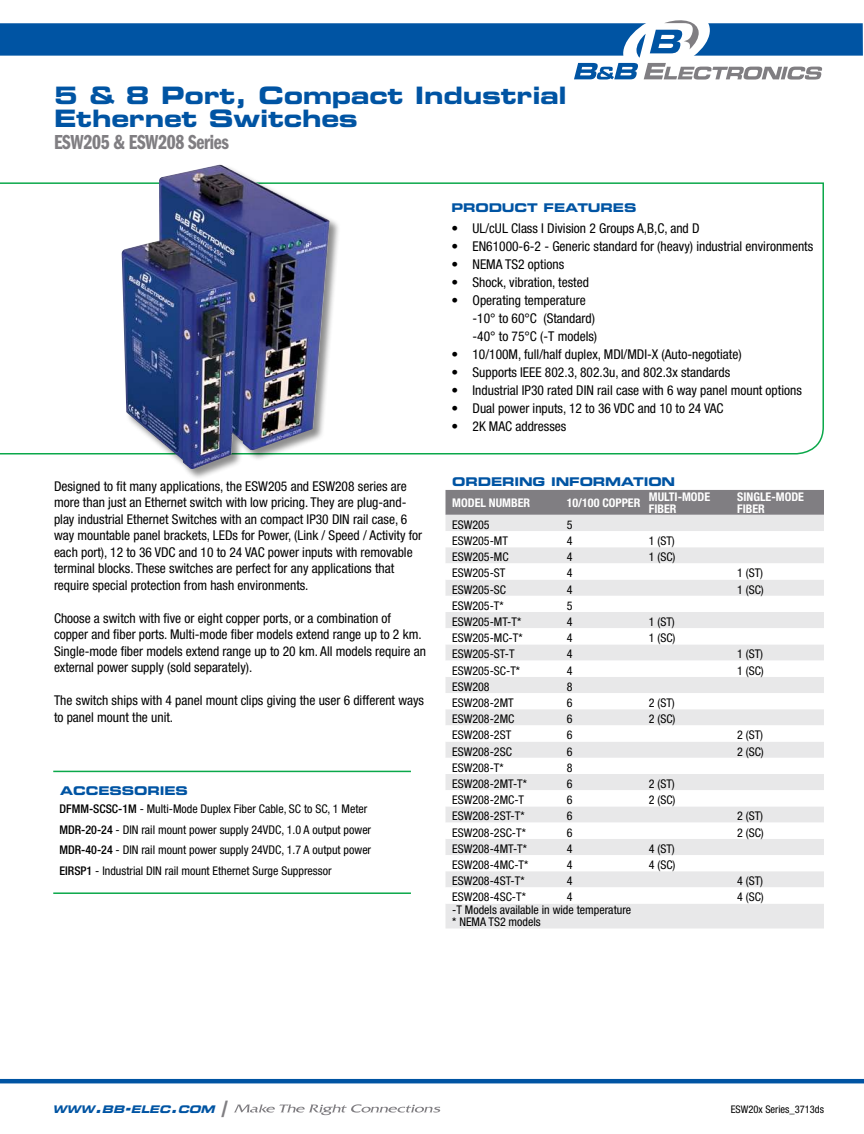
<style>
.page{position:relative;width:864px;height:1134px;background:#fff}
.page>*{position:absolute;margin:0;border:0;box-sizing:border-box;transform-origin:0 0}
.t1{font:24px/22.5px "Eurostile LT Std Bold Ex 2";letter-spacing:-.01em;color:#0054a3}
.t2{font:21px "ITC Franklin Gothic Std Dm Cp";letter-spacing:-.015em;color:#807e82}
.t3{font:condensed 13.5px/16.5px "Helvetica Neue LT Std";color:#000}
.t4{font:condensed 12px/20.5px "Helvetica Neue LT Std";color:#000}
.t5{font:700 condensed 12px/12px "Helvetica Neue LT Std";color:#fff}
.t6{font:12px "Eurostile LT Std Bold Ex 2";letter-spacing:-.01em;color:#0054a3}
.t7{font:condensed 10.5px "Helvetica Neue LT Std";color:#000}
.t8{font:italic 10.5px "Eurostile LT Std Bold Ex 2";color:#0054a3}
.s1{font-weight:500}
.s2{font-size:15px}
.s3{font-size:16.5px;color:#807e82}
</style>
<div class="page">
<svg style="left:234px;top:1104px;width:206px;height:11px"></svg>
<svg style="left:0;top:20px;width:863px;height:60px"></svg>
<hr style="left:0;top:1079px;width:864px;height:4px;background:#0054a3">
<svg style="left:0;top:182px;width:824px;height:273px"></svg>
<hr style="left:53px;top:771px;width:358px;height:1px;background:#0ba84a">
<hr style="left:53px;top:892px;width:358px;height:2px;background:#0ba84a">
<div style="left:446px;top:490px;width:378px;height:25px;background:#807e82"></div>
<div style="left:446px;top:515px;width:378px;height:414px;background:#e8e8e9"></div>
<svg style="left:446px;top:531px;width:378px;height:373px"></svg>
<div style="left:121px;top:164px;width:220px;height:316px;background:#000;opacity:.45"></div>
<img style="left:122px;top:165px;width:208px;height:304px">
<h1 class="t1" style="left:54px;top:87px;width:514px">5 &amp; 8 Port, Compact Industrial<br>Ethernet Switches</h1>
<h2 class="t2" style="left:54px;top:130px;width:176px">ESW205 &amp; ESW208 Series</h2>
<p class="t6" style="left:452px;top:203px;width:186px">PRODUCT FEATURES</p>
<p class="t3" style="left:54px;top:479px;width:370px">Designed to fit many applications, the ESW205 and ESW208 series are more than just an Ethernet switch with low pricing. They are plug-and&shy;play industrial Ethernet Switches with an compact IP30 DIN rail case, 6 way mountable panel brackets, LEDs for Power, (Link / Speed / Activity for each port), 12 to 36 VDC and 10 to 24 VAC power inputs with removable terminal blocks. These switches are perfect for any applications that require special protection from hash environments.</p>
<p class="t3" style="left:54px;top:611px;width:373px">Choose a switch with five or eight copper ports, or a combination of copper and fiber ports. Multi-mode fiber models extend range up to 2 km.<br>Single-mode fiber models extend range up to 20 km. All models require an external power supply (sold separately).</p>
<p class="t3" style="left:54px;top:693px;width:372px">The switch ships with 4 panel mount clips giving the user 6 different ways to panel mount the unit.</p>
<p class="t6" style="left:60px;top:786px;width:129px">ACCESSORIES</p>
<p class="t4" style="left:60px;top:800px;width:313px"><span class="s1">DFMM-SCSC-1M</span> - Multi-Mode Duplex Fiber Cable, SC to SC, 1 Meter <span class="s1">MDR-20-24</span> - DIN rail mount power supply 24VDC, 1.0 A output power <span class="s1">MDR-40-24</span> - DIN rail mount power supply 24VDC, 1.7 A output power <span class="s1">EIRSP1</span> - Industrial DIN rail mount Ethernet Surge Suppressor</p>
<p class="t3" style="left:451px;top:220px;width:250px">• UL/cUL Class I Division 2 Groups A,B,C, and D</p>
<p class="t3" style="left:451px;top:238px;width:363px">• EN61000-6-2 - Generic standard for (heavy) industrial environments</p>
<p class="t3" style="left:451px;top:256px;width:114px">• NEMA TS2 options</p>
<p class="t3" style="left:451px;top:274px;width:139px">• Shock, vibration, tested</p>
<p class="t3" style="left:473px;top:291px;width:126px;line-height:18px;text-indent:-21px">• Operating temperature -10° to 60°C (Standard) -40° to 75°C (-T models)</p>
<p class="t3" style="left:452px;top:346px;width:292px">• 10/100M, full/half duplex, MDI/MDI-X (Auto-negotiate)</p>
<p class="t3" style="left:452px;top:364px;width:280px">• Supports IEEE 802.3, 802.3u, and 802.3x standards</p>
<p class="t3" style="left:452px;top:382px;width:352px">• Industrial IP30 rated DIN rail case with 6 way panel mount options</p>
<p class="t3" style="left:452px;top:400px;width:274px">• Dual power inputs, 12 to 36 VDC and 10 to 24 VAC</p>
<p class="t3" style="left:452px;top:418px;width:116px">• 2K MAC addresses</p>
<p class="t6" style="left:452px;top:478px;width:225px">ORDERING INFORMATION</p>
<p class="t5" style="left:452px;top:497px;width:79px">MODEL NUMBER</p>
<p class="t5" style="left:567px;top:497px;width:75px">10/100 COPPER</p>
<p class="t5" style="left:649px;top:491px;width:63px">MULTI-MODE<br>FIBER</p>
<p class="t5" style="left:737px;top:491px;width:68px">SINGLE-MODE<br>FIBER</p>
<p class="t4" style="left:452px;top:515px;width:39px">ESW205</p>
<p class="t4" style="left:567px;top:515px;width:7px">5</p>
<p class="t4" style="left:452px;top:532px;width:57px">ESW205-MT</p>
<p class="t4" style="left:567px;top:532px;width:7px">4</p>
<p class="t4" style="left:649px;top:532px;width:27px">1 (ST)</p>
<p class="t4" style="left:452px;top:548px;width:58px">ESW205-MC</p>
<p class="t4" style="left:567px;top:548px;width:7px">4</p>
<p class="t4" style="left:649px;top:548px;width:28px">1 (SC)</p>
<p class="t4" style="left:452px;top:564px;width:55px">ESW205-ST</p>
<p class="t4" style="left:567px;top:564px;width:7px">4</p>
<p class="t4" style="left:737px;top:564px;width:27px">1 (ST)</p>
<p class="t4" style="left:452px;top:580px;width:55px">ESW205-SC</p>
<p class="t4" style="left:567px;top:580px;width:7px">4</p>
<p class="t4" style="left:737px;top:580px;width:28px">1 (SC)</p>
<p class="t4" style="left:452px;top:596px;width:53px">ESW205-T*</p>
<p class="t4" style="left:567px;top:596px;width:7px">5</p>
<p class="t4" style="left:452px;top:613px;width:71px">ESW205-MT-T*</p>
<p class="t4" style="left:567px;top:613px;width:7px">4</p>
<p class="t4" style="left:649px;top:613px;width:27px">1 (ST)</p>
<p class="t4" style="left:452px;top:629px;width:72px">ESW205-MC-T*</p>
<p class="t4" style="left:567px;top:629px;width:7px">4</p>
<p class="t4" style="left:649px;top:629px;width:28px">1 (SC)</p>
<p class="t4" style="left:452px;top:645px;width:64px">ESW205-ST-T</p>
<p class="t4" style="left:567px;top:645px;width:7px">4</p>
<p class="t4" style="left:737px;top:645px;width:27px">1 (ST)</p>
<p class="t4" style="left:452px;top:661px;width:69px">ESW205-SC-T*</p>
<p class="t4" style="left:567px;top:661px;width:7px">4</p>
<p class="t4" style="left:737px;top:661px;width:28px">1 (SC)</p>
<p class="t4" style="left:452px;top:677px;width:39px">ESW208</p>
<p class="t4" style="left:567px;top:677px;width:7px">8</p>
<p class="t4" style="left:452px;top:694px;width:63px">ESW208-2MT</p>
<p class="t4" style="left:567px;top:694px;width:7px">6</p>
<p class="t4" style="left:649px;top:694px;width:27px">2 (ST)</p>
<p class="t4" style="left:452px;top:710px;width:64px">ESW208-2MC</p>
<p class="t4" style="left:567px;top:710px;width:7px">6</p>
<p class="t4" style="left:649px;top:710px;width:28px">2 (SC)</p>
<p class="t4" style="left:452px;top:726px;width:61px">ESW208-2ST</p>
<p class="t4" style="left:567px;top:726px;width:7px">6</p>
<p class="t4" style="left:737px;top:726px;width:27px">2 (ST)</p>
<p class="t4" style="left:452px;top:742px;width:61px">ESW208-2SC</p>
<p class="t4" style="left:567px;top:742px;width:7px">6</p>
<p class="t4" style="left:737px;top:742px;width:28px">2 (SC)</p>
<p class="t4" style="left:452px;top:758px;width:53px">ESW208-T*</p>
<p class="t4" style="left:567px;top:758px;width:7px">8</p>
<p class="t4" style="left:452px;top:775px;width:76px">ESW208-2MT-T*</p>
<p class="t4" style="left:567px;top:775px;width:7px">6</p>
<p class="t4" style="left:649px;top:775px;width:27px">2 (ST)</p>
<p class="t4" style="left:452px;top:791px;width:73px">ESW208-2MC-T</p>
<p class="t4" style="left:567px;top:791px;width:7px">6</p>
<p class="t4" style="left:649px;top:791px;width:28px">2 (SC)</p>
<p class="t4" style="left:452px;top:807px;width:74px">ESW208-2ST-T*</p>
<p class="t4" style="left:567px;top:807px;width:7px">6</p>
<p class="t4" style="left:737px;top:807px;width:27px">2 (ST)</p>
<p class="t4" style="left:452px;top:823px;width:75px">ESW208-2SC-T*</p>
<p class="t4" style="left:567px;top:823px;width:7px">6</p>
<p class="t4" style="left:737px;top:823px;width:28px">2 (SC)</p>
<p class="t4" style="left:452px;top:839px;width:76px">ESW208-4MT-T*</p>
<p class="t4" style="left:567px;top:839px;width:7px">4</p>
<p class="t4" style="left:649px;top:839px;width:27px">4 (ST)</p>
<p class="t4" style="left:452px;top:856px;width:78px">ESW208-4MC-T*</p>
<p class="t4" style="left:567px;top:856px;width:7px">4</p>
<p class="t4" style="left:649px;top:856px;width:28px">4 (SC)</p>
<p class="t4" style="left:452px;top:872px;width:74px">ESW208-4ST-T*</p>
<p class="t4" style="left:567px;top:872px;width:7px">4</p>
<p class="t4" style="left:737px;top:872px;width:27px">4 (ST)</p>
<p class="t4" style="left:452px;top:888px;width:75px">ESW208-4SC-T*</p>
<p class="t4" style="left:567px;top:888px;width:7px">4</p>
<p class="t4" style="left:737px;top:888px;width:28px">4 (SC)</p>
<p class="t4" style="left:452px;top:905px;width:181px;line-height:12px">-T Models available in wide temperature * NEMA TS2 models</p>
<p class="t8" style="left:52px;top:1106px;width:179px">WWW<span class="s2">.</span>BB<span class="s2">-</span>ELEC<span class="s2">.</span>COM <span class="s3">|</span></p>
<p class="t7" style="left:731px;top:1106px;width:95px">ESW20x Series_3713ds</p>
</div>
